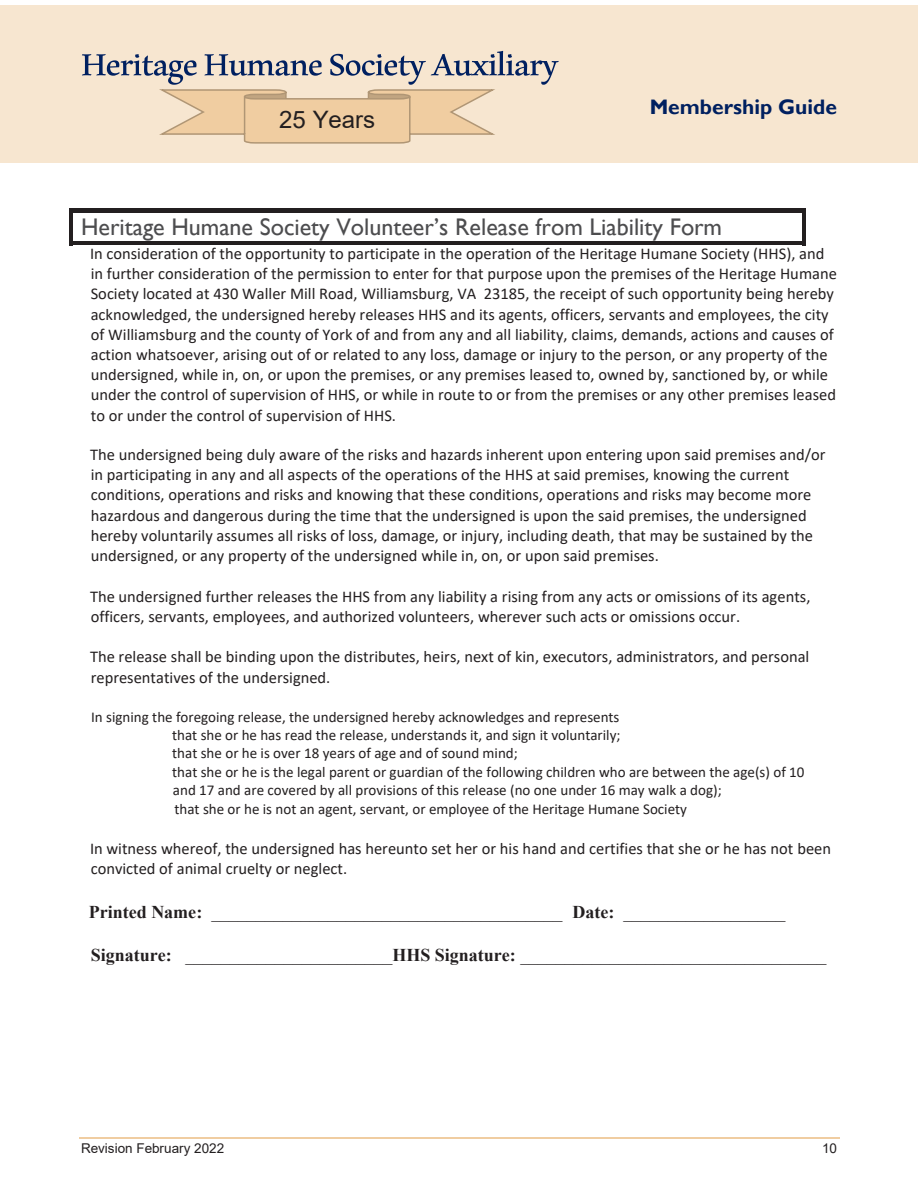
<style>
.page{position:relative;width:918px;height:1188px;background:#fff}
.page>*{position:absolute;margin:0;border:0;box-sizing:border-box;transform-origin:0 0}
.t1{font:54px "Aldhabi";letter-spacing:-.015em;color:#002060}
.t2{font:24px "Gill Sans";color:#4d4d4f}
.t3{font:24px "Arial";color:#231f20}
.t4{font:700 21px "Gill Sans";color:#002060}
.t5{font:18px "Times New Roman";color:#231f20}
.t6{font:16.5px/20.2px "Calibri";color:#231f20}
.t7{font:15px/18.5px "Calibri";color:#231f20}
.t8{font:13.5px "Arial";color:#231f20}
.s1{font-weight:700}
</style>
<div class="page">
<div style="left:0;top:6px;width:918px;height:157px;background:#f7e6d0"></div>
<hr style="left:79px;top:1137px;width:760px;height:2px;background:#f0cda1">
<svg style="left:159px;top:89px;width:336px;height:55px"></svg>
<hr style="left:802px;top:213px;width:4px;height:28px;background:#231f20">
<hr style="left:69px;top:213px;width:4px;height:28px;background:#231f20">
<div style="left:69px;top:208px;width:737px;height:5px;background:#231f20"></div>
<div style="left:69px;top:241px;width:737px;height:5px;background:#231f20"></div>
<h1 class="t1" style="left:81px;top:18px;width:479px">Heritage Humane Society Auxiliary</h1>
<h2 class="t3" style="left:279px;top:103px;width:98px">25 Years</h2>
<p class="t4" style="left:650px;top:94px;width:189px">Membership Guide</p>
<h2 class="t2" style="left:81px;top:213px;width:643px">Heritage Humane Society Volunteer’s Release from Liability Form</h2>
<p class="t6" style="left:90px;top:243px;width:748px">In consideration of the opportunity to participate in the operation of the Heritage Humane Society (HHS), and in further consideration of the permission to enter for that purpose upon the premises of the Heritage Humane Society located at 430 Waller Mill Road, Williamsburg, VA 23185, the receipt of such opportunity being hereby acknowledged, the undersigned hereby releases HHS and its agents, officers, servants and employees, the city of Williamsburg and the county of York of and from any and all liability, claims, demands, actions and causes of action whatsoever, arising out of or related to any loss, damage or injury to the person, or any property of the undersigned, while in, on, or upon the premises, or any premises leased to, owned by, sanctioned by, or while under the control of supervision of HHS, or while in route to or from the premises or any other premises leased to or under the control of supervision of HHS.</p>
<p class="t6" style="left:90px;top:444px;width:737px">The undersigned being duly aware of the risks and hazards inherent upon entering upon said premises and/or in participating in any and all aspects of the operations of the HHS at said premises, knowing the current conditions, operations and risks and knowing that these conditions, operations and risks may become more hazardous and dangerous during the time that the undersigned is upon the said premises, the undersigned hereby voluntarily assumes all risks of loss, damage, or injury, including death, that may be sustained by the undersigned, or any property of the undersigned while in, on, or upon said premises.</p>
<p class="t6" style="left:90px;top:586px;width:722px">The undersigned further releases the HHS from any liability a rising from any acts or omissions of its agents, officers, servants, employees, and authorized volunteers, wherever such acts or omissions occur.</p>
<p class="t6" style="left:90px;top:646px;width:721px">The release shall be binding upon the distributes, heirs, next of kin, executors, administrators, and personal representatives of the undersigned.</p>
<p class="t7" style="left:172px;top:707px;width:634px;text-indent:-81px">In signing the foregoing release, the undersigned hereby acknowledges and represents<br>that she or he has read the release, understands it, and sign it voluntarily;<br>that she or he is over 18 years of age and of sound mind;<br>that she or he is the legal parent or guardian of the following children who are between the age(s) of 10 and 17 and are covered by all provisions of this release (no one under 16 may walk a dog);<br>that she or he is not an agent, servant, or employee of the Heritage Humane Society</p>
<p class="t6" style="left:90px;top:838px;width:743px">In witness whereof, the undersigned has hereunto set her or his hand and certifies that she or he has not been convicted of animal cruelty or neglect.</p>
<p class="t5" style="left:89px;top:899px;width:698px"><span class="s1">Printed Name:</span> _______________________________________ <span class="s1">Date:</span> __________________</p>
<p class="t5" style="left:91px;top:942px;width:737px"><span class="s1">Signature:</span> _______________________<span class="s1">HHS Signature:</span> __________________________________</p>
<p class="t8" style="left:81px;top:1139px;width:145px">Revision February 2022</p>
<p class="t8" style="left:822px;top:1139px;width:16px">10</p>
</div>
